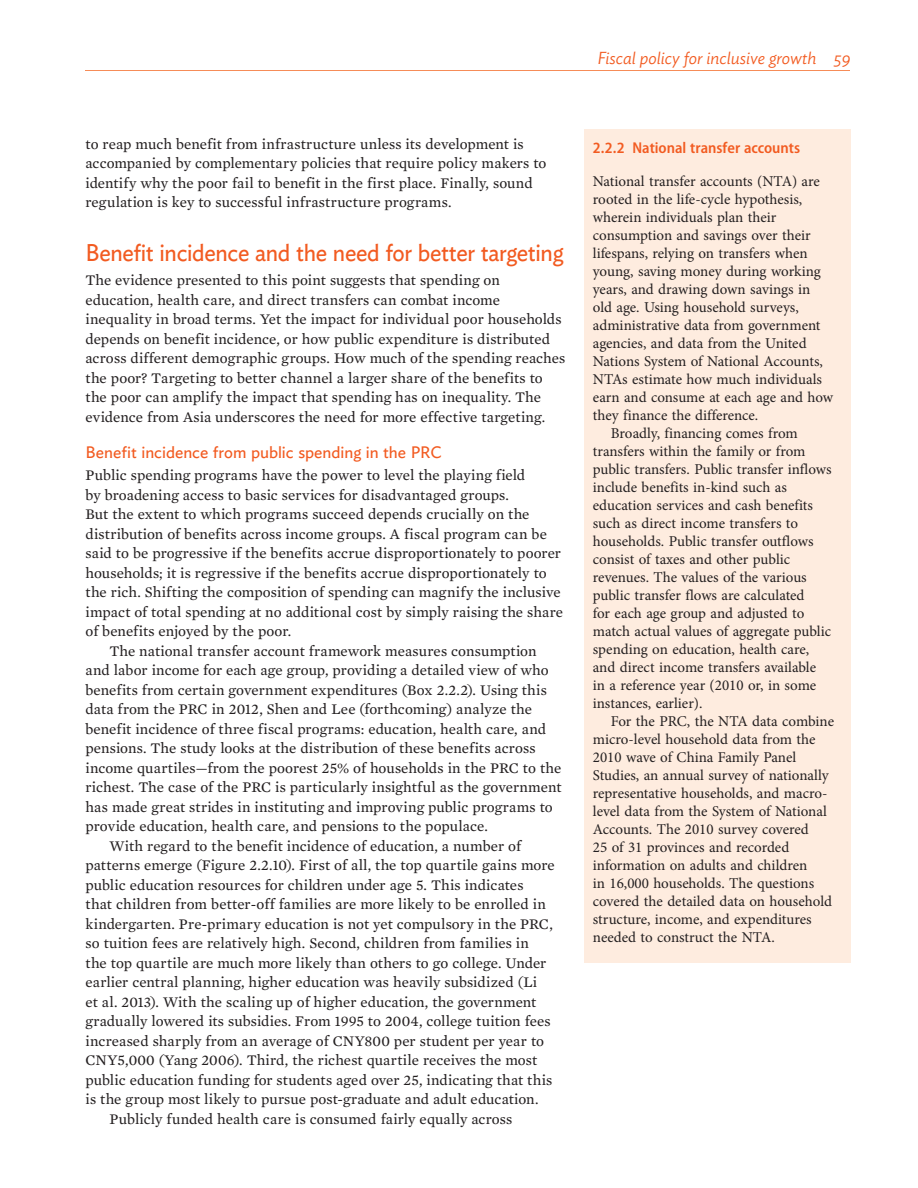
<style>
.page{position:relative;width:918px;height:1188px;background:#fff}
.page>*{position:absolute;margin:0;border:0;box-sizing:border-box;transform-origin:0 0}
.t1{font:24px "Ideal Sans";letter-spacing:-.015em;color:#f25b21;scale:.95 1}
.t2{font:italic 300 17.25px "Ideal Sans";color:#f25b21}
.t3{font:16.5px "Ideal Sans";color:#f25b21}
.t4{font:600 semi-condensed 15.75px "Myriad Pro";color:#f25b21}
.t5{font:15px/19.5px "Mercury Text G2";letter-spacing:.005em;color:#231f20}
.t6{font:15px "Minion Pro";letter-spacing:-.005em;color:#231f20}
</style>
<div class="page">
<hr style="left:86px;top:70px;width:764px;height:1px;background:#f68c58">
<div style="left:584px;top:129px;width:266px;height:834px;background:#feecdf"></div>
<p class="t5" style="left:86px;top:133px;width:462px">to reap much benefit from infrastructure unless its development is accompanied by complementary policies that require policy makers to identify why the poor fail to benefit in the first place. Finally, sound regulation is key to successful infrastructure programs.</p>
<h1 class="t1" style="left:86px;top:234px;width:505px">Benefit incidence and the need for better targeting</h1>
<p class="t5" style="left:86px;top:269px;width:481px">The evidence presented to this point suggests that spending on education, health care, and direct transfers can combat income inequality in broad terms. Yet the impact for individual poor households depends on benefit incidence, or how public expenditure is distributed across different demographic groups. How much of the spending reaches the poor? Targeting to better channel a larger share of the benefits to the poor can amplify the impact that spending has on inequality. The evidence from Asia underscores the need for more effective targeting.</p>
<p class="t3" style="left:86px;top:439px;width:358px">Benefit incidence from public spending in the PRC</p>
<p class="t5" style="left:86px;top:464px;width:441px">Public spending programs have the power to level the playing field</p>
<p class="t5" style="left:86px;top:484px;width:425px">by broadening access to basic services for disadvantaged groups.</p>
<p class="t5" style="left:86px;top:503px;width:446px">But the extent to which programs succeed depends crucially on the</p>
<p class="t5" style="left:86px;top:523px;width:463px">distribution of benefits across income groups. A fiscal program can be</p>
<p class="t5" style="left:86px;top:542px;width:477px">said to be progressive if the benefits accrue disproportionately to poorer</p>
<p class="t5" style="left:86px;top:562px;width:463px">households; it is regressive if the benefits accrue disproportionately to</p>
<p class="t5" style="left:86px;top:581px;width:477px">the rich. Shifting the composition of spending can magnify the inclusive</p>
<p class="t5" style="left:86px;top:601px;width:479px">impact of total spending at no additional cost by simply raising the share</p>
<p class="t5" style="left:86px;top:620px;width:207px">of benefits enjoyed by the poor.</p>
<p class="t5" style="left:110px;top:640px;width:429px">The national transfer account framework measures consumption</p>
<p class="t5" style="left:86px;top:659px;width:465px">and labor income for each age group, providing a detailed view of who</p>
<p class="t5" style="left:86px;top:679px;width:463px">benefits from certain government expenditures (Box 2.2.2). Using this</p>
<p class="t5" style="left:86px;top:698px;width:448px">data from the PRC in 2012, Shen and Lee (forthcoming) analyze the</p>
<p class="t5" style="left:86px;top:718px;width:462px">benefit incidence of three fiscal programs: education, health care, and</p>
<p class="t5" style="left:86px;top:737px;width:452px">pensions. The study looks at the distribution of these benefits across</p>
<p class="t5" style="left:86px;top:757px;width:477px">income quartiles—from the poorest 25% of households in the PRC to the</p>
<p class="t5" style="left:86px;top:776px;width:478px">richest. The case of the PRC is particularly insightful as the government</p>
<p class="t5" style="left:86px;top:796px;width:469px">has made great strides in instituting and improving public programs to</p>
<p class="t5" style="left:86px;top:815px;width:404px">provide education, health care, and pensions to the populace.</p>
<p class="t5" style="left:110px;top:835px;width:414px">With regard to the benefit incidence of education, a number of</p>
<p class="t5" style="left:86px;top:854px;width:471px">patterns emerge (Figure 2.2.10). First of all, the top quartile gains more</p>
<p class="t5" style="left:86px;top:874px;width:440px">public education resources for children under age 5. This indicates</p>
<p class="t5" style="left:86px;top:893px;width:462px">that children from better-off families are more likely to be enrolled in</p>
<p class="t5" style="left:86px;top:913px;width:469px">kindergarten. Pre-primary education is not yet compulsory in the PRC,</p>
<p class="t5" style="left:86px;top:932px;width:445px">so tuition fees are relatively high. Second, children from families in</p>
<p class="t5" style="left:86px;top:952px;width:462px">the top quartile are much more likely than others to go college. Under</p>
<p class="t5" style="left:86px;top:971px;width:453px">earlier central planning, higher education was heavily subsidized (Li</p>
<p class="t5" style="left:86px;top:991px;width:452px">et al. 2013). With the scaling up of higher education, the government</p>
<p class="t5" style="left:86px;top:1010px;width:467px">gradually lowered its subsidies. From 1995 to 2004, college tuition fees</p>
<p class="t5" style="left:86px;top:1030px;width:460px">increased sharply from an average of CNY800 per student per year to</p>
<p class="t5" style="left:86px;top:1049px;width:453px">CNY5,000 (Yang 2006). Third, the richest quartile receives the most</p>
<p class="t5" style="left:86px;top:1069px;width:468px">public education funding for students aged over 25, indicating that this</p>
<p class="t5" style="left:86px;top:1088px;width:455px">is the group most likely to pursue post-graduate and adult education.</p>
<p class="t5" style="left:110px;top:1108px;width:405px">Publicly funded health care is consumed fairly equally across</p>
<p class="t2" style="left:597px;top:45px;width:255px">Fiscal policy for inclusive growth 59</p>
<p class="t4" style="left:593px;top:139px;width:209px">2.2.2 National transfer accounts</p>
<p class="t6" style="left:593px;top:171px;width:228px">National transfer accounts (NTA) are</p>
<p class="t6" style="left:593px;top:189px;width:211px">rooted in the life-cycle hypothesis,</p>
<p class="t6" style="left:593px;top:207px;width:185px">wherein individuals plan their</p>
<p class="t6" style="left:593px;top:225px;width:219px">consumption and savings over their</p>
<p class="t6" style="left:593px;top:243px;width:216px">lifespans, relying on transfers when</p>
<p class="t6" style="left:593px;top:261px;width:229px">young, saving money during working</p>
<p class="t6" style="left:593px;top:279px;width:219px">years, and drawing down savings in</p>
<p class="t6" style="left:593px;top:297px;width:207px">old age. Using household surveys,</p>
<p class="t6" style="left:593px;top:315px;width:229px">administrative data from government</p>
<p class="t6" style="left:593px;top:333px;width:215px">agencies, and data from the United</p>
<p class="t6" style="left:593px;top:351px;width:232px">Nations System of National Accounts,</p>
<p class="t6" style="left:593px;top:369px;width:231px">NTAs estimate how much individuals</p>
<p class="t6" style="left:593px;top:387px;width:242px">earn and consume at each age and how</p>
<p class="t6" style="left:593px;top:405px;width:167px">they finance the difference.</p>
<p class="t6" style="left:611px;top:423px;width:189px">Broadly, financing comes from</p>
<p class="t6" style="left:593px;top:441px;width:214px">transfers within the family or from</p>
<p class="t6" style="left:593px;top:459px;width:240px">public transfers. Public transfer inflows</p>
<p class="t6" style="left:593px;top:477px;width:196px">include benefits in-kind such as</p>
<p class="t6" style="left:593px;top:495px;width:222px">education services and cash benefits</p>
<p class="t6" style="left:593px;top:513px;width:207px">such as direct income transfers to</p>
<p class="t6" style="left:593px;top:531px;width:222px">households. Public transfer outflows</p>
<p class="t6" style="left:593px;top:549px;width:199px">consist of taxes and other public</p>
<p class="t6" style="left:593px;top:567px;width:215px">revenues. The values of the various</p>
<p class="t6" style="left:593px;top:585px;width:213px">public transfer flows are calculated</p>
<p class="t6" style="left:593px;top:603px;width:213px">for each age group and adjusted to</p>
<p class="t6" style="left:593px;top:621px;width:240px">match actual values of aggregate public</p>
<p class="t6" style="left:593px;top:639px;width:218px">spending on education, health care,</p>
<p class="t6" style="left:593px;top:657px;width:225px">and direct income transfers available</p>
<p class="t6" style="left:593px;top:675px;width:225px">in a reference year (2010 or, in some</p>
<p class="t6" style="left:593px;top:693px;width:111px">instances, earlier).</p>
<p class="t6" style="left:611px;top:711px;width:225px">For the PRC, the NTA data combine</p>
<p class="t6" style="left:593px;top:729px;width:224px">micro-level household data from the</p>
<p class="t6" style="left:593px;top:747px;width:205px">2010 wave of China Family Panel</p>
<p class="t6" style="left:593px;top:765px;width:237px">Studies, an annual survey of nationally</p>
<p class="t6" style="left:593px;top:783px;width:236px">representative households, and macro-</p>
<p class="t6" style="left:593px;top:801px;width:236px">level data from the System of National</p>
<p class="t6" style="left:593px;top:819px;width:217px">Accounts. The 2010 survey covered</p>
<p class="t6" style="left:593px;top:837px;width:198px">25 of 31 provinces and recorded</p>
<p class="t6" style="left:593px;top:855px;width:216px">information on adults and children</p>
<p class="t6" style="left:593px;top:873px;width:223px">in 16,000 households. The questions</p>
<p class="t6" style="left:593px;top:891px;width:241px">covered the detailed data on household</p>
<p class="t6" style="left:593px;top:909px;width:220px">structure, income, and expenditures</p>
<p class="t6" style="left:593px;top:927px;width:183px">needed to construct the NTA.</p>
</div>
